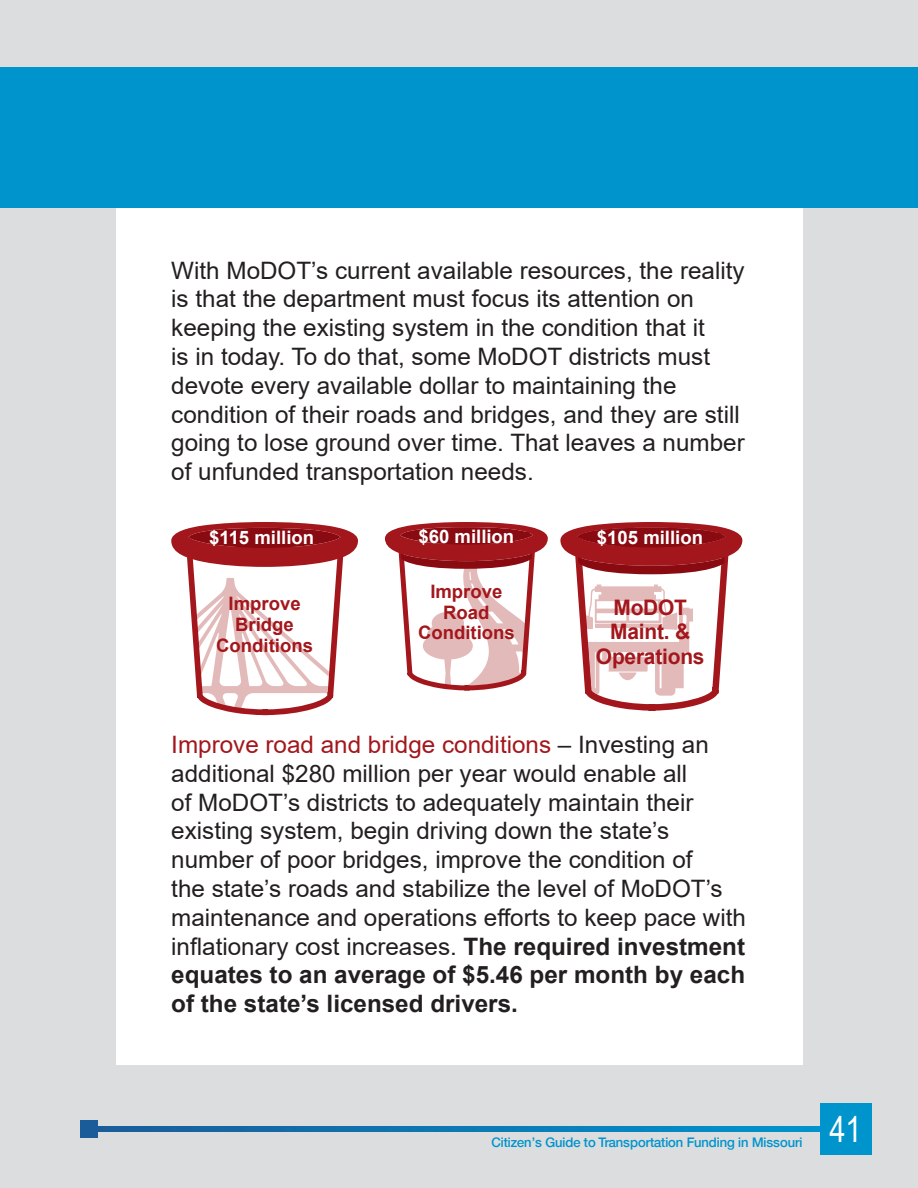
<style>
.page{position:relative;width:918px;height:1188px;background:#dcdddf}
.page>*{position:absolute;margin:0;border:0;box-sizing:border-box;transform-origin:0 0}
.t1{font:35.55px "Arial Narrow";color:#fff}
.t2{font:24px/28.8px "Arial";color:#231f20}
.t3{font:700 21.45px/24.6px "Arial";letter-spacing:-.01em;color:#a3171c;text-align:center}
.t4{font:700 18.6px/20.9px "Arial";color:#a3171c;text-align:center}
.t5{font:700 18.6px "Arial";color:#fff}
.t6{font:500 13.5px "Helvetica";color:#0094cc}
.s1{color:#a3171c}
.s2{font-weight:700}
</style>
<div class="page">
<div style="left:820px;top:1103px;width:52px;height:52px;background:#0094cc"></div>
<div style="left:0;top:68px;width:918px;height:140px;background:#0094cc"></div>
<div style="left:80px;top:1120px;width:18px;height:18px;background:#1a5c99"></div>
<div style="left:116px;top:208px;width:686px;height:857px;background:#fff"></div>
<svg style="left:98px;top:1126px;width:722px;height:6px;background:#0c78b2"></svg>
<svg style="left:171px;top:522px;width:187px;height:193px"></svg>
<svg style="left:385px;top:522px;width:163px;height:168px"></svg>
<svg style="left:560px;top:522px;width:182px;height:189px"></svg>
<p class="t2" style="left:171px;top:256px;width:575px">With MoDOT’s current available resources, the reality is that the department must focus its attention on keeping the existing system in the condition that it<br>is in today. To do that, some MoDOT districts must devote every available dollar to maintaining the condition of their roads and bridges, and they are still going to lose ground over time. That leaves a number of unfunded transportation needs.</p>
<p class="t5" style="left:209px;top:524px;width:107px">$115 million</p>
<p class="t5" style="left:419px;top:524px;width:97px">$60 million</p>
<p class="t4" style="left:216px;top:593px;width:98px">Improve<br>Bridge<br>Conditions</p>
<p class="t4" style="left:418px;top:581px;width:98px">Improve<br>Road<br>Conditions</p>
<p class="t5" style="left:597px;top:524px;width:108px">$105 million</p>
<p class="t3" style="left:596px;top:595px;width:110px">MoDOT<br>Maint. &amp;<br>Operations</p>
<p class="t2" style="left:171px;top:730px;width:576px"><span class="s1">Improve road and bridge conditions</span> – Investing an additional $280 million per year would enable all<br>of MoDOT’s districts to adequately maintain their existing system, begin driving down the state’s number of poor bridges, improve the condition of<br>the state’s roads and stabilize the level of MoDOT’s maintenance and operations efforts to keep pace with inflationary cost increases. <span class="s2">The required investment equates to an average of $5.46 per month by each of the state’s licensed drivers.</span></p>
<p class="t6" style="left:491px;top:1134px;width:313px">Citizen’s Guide to Transportation Funding in Missouri</p>
<h1 class="t1" style="left:829px;top:1103px;width:34px">41</h1>
</div>
